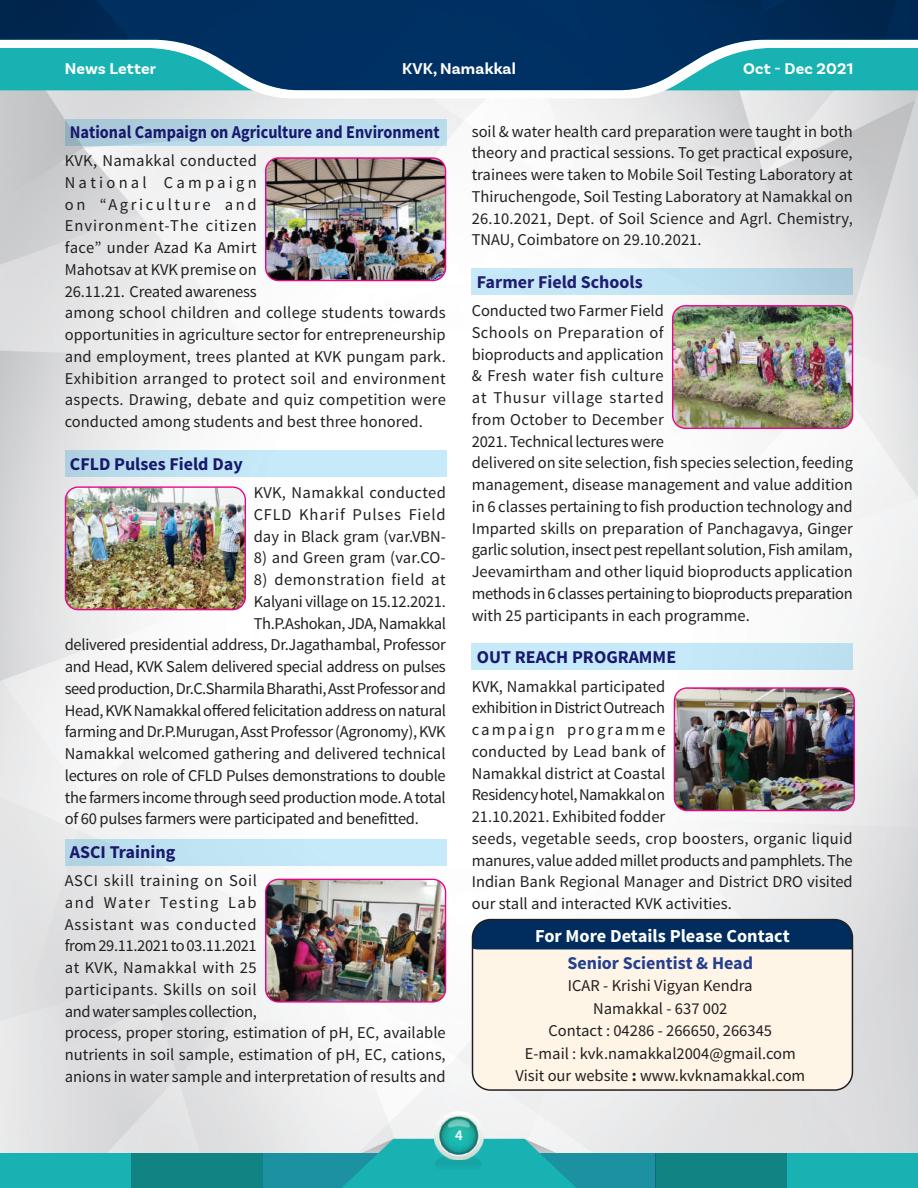
<style>
.page{position:relative;width:918px;height:1188px;background:#fff}
.page>*{position:absolute;margin:0;border:0;box-sizing:border-box;transform-origin:0 0}
.t1{font:700 18.3px "Source Sans Pro";color:#fff}
.t2{font:700 18px "Source Sans Pro";color:#201c70}
.t3{font:700 18px "Source Sans Pro";color:#201c70;scale:.9 1}
.t4{font:700 18px "Source Sans Pro";color:#253f8e}
.t5{font:16.5px/21.8px "Source Sans Pro";color:#231f20}
.t6{font:16.5px "Source Sans Pro";letter-spacing:-.02em;color:#231f20}
.t7{font:16.5px "Source Sans Pro";letter-spacing:-.03em;color:#231f20}
.t8{font:700 16.5px "Basic Sans";letter-spacing:.01em;color:#fff}
.t9{font:16.5px "Source Sans Pro";letter-spacing:-.025em;color:#231f20}
.t10{font:16.5px "Source Sans Pro";letter-spacing:.04em;color:#231f20}
.t11{font:600 15px "Source Sans Pro";color:#fff}
.s1{font-weight:700}
</style>
<div class="page">
<img style="left:0;top:98px;width:918px;height:1055px">
<svg style="left:0;top:90px;width:918px;height:8px"></svg>
<div style="left:787px;top:1153px;width:131px;height:35px;background:#19b2b2"></div>
<div style="left:0;top:1153px;width:131px;height:35px;background:#19b2b2"></div>
<svg style="left:234px;top:1139px;width:450px;height:49px;background:#49b1b8"></svg>
<div style="left:435px;top:1154px;width:47px;height:20px;background:#17a7a7;border-radius:50%"></div>
<img style="left:435px;top:1111px;width:48px;height:49px">
<svg style="left:0;top:0;width:918px;height:90px;background:#15577a"></svg>
<div style="left:656px;top:1153px;width:131px;height:35px;background:#128383"></div>
<div style="left:131px;top:1153px;width:131px;height:35px;background:#128383"></div>
<div style="left:472px;top:268px;width:381px;height:26px;background:linear-gradient(to right,#c9eefe,#b0d1e0)"></div>
<div style="left:473px;top:920px;width:379px;height:170px;background:#fef5e7;border-radius:18px"></div>
<div style="left:473px;top:920px;width:379px;height:29px;background:#002d5e"></div>
<div style="left:472px;top:919px;width:381px;height:172px;border:2px solid #231f20;border-radius:18px"></div>
<div style="left:65px;top:119px;width:381px;height:26px;background:linear-gradient(to right,#a8c7d6,#c0e3f4)"></div>
<div style="left:65px;top:451px;width:381px;height:26px;background:linear-gradient(to right,#b7d9e9,#cbf0ff)"></div>
<div style="left:65px;top:840px;width:381px;height:26px;background:linear-gradient(to right,#b7d8e8,#caefff)"></div>
<img style="left:266px;top:158px;width:180px;height:123px">
<div style="left:265px;top:157px;width:181px;height:124px;border:1px solid #ed028c;border-radius:13px"></div>
<img style="left:266px;top:879px;width:180px;height:123px">
<div style="left:265px;top:879px;width:181px;height:124px;border:1px solid #ed028c;border-radius:13px"></div>
<img style="left:65px;top:487px;width:180px;height:123px">
<div style="left:65px;top:486px;width:181px;height:124px;border:1px solid #ed028c;border-radius:13px"></div>
<img style="left:673px;top:306px;width:180px;height:122px">
<div style="left:672px;top:305px;width:181px;height:124px;border:1px solid #ed028c;border-radius:13px"></div>
<img style="left:674px;top:688px;width:180px;height:123px">
<div style="left:674px;top:687px;width:181px;height:124px;border:1px solid #ed028c;border-radius:13px"></div>
<div style="left:472px;top:644px;width:381px;height:26px;background:#c6eafa"></div>
<p class="t8" style="left:65px;top:59px;width:93px">News Letter</p>
<p class="t8" style="left:402px;top:59px;width:115px">KVK, Namakkal</p>
<p class="t8" style="left:743px;top:59px;width:111px">Oct - Dec 2021</p>
<p class="t3" style="left:70px;top:120px;width:412px">National Campaign on Agriculture and Environment</p>
<p class="t5" style="left:65px;top:150px;width:383px">KVK, Namakkal conducted<br>National Campaign<br>on “Agriculture and<br>Environment-The citizen<br>face” under Azad Ka Amirt<br>Mahotsav at KVK premise on<br>26.11.21. Created awareness<br>among school children and college students towards opportunities in agriculture sector for entrepreneurship and employment, trees planted at KVK pungam park.<br>Exhibition arranged to protect soil and environment aspects. Drawing, debate and quiz competition were conducted among students and best three honored.</p>
<p class="t2" style="left:70px;top:452px;width:174px">CFLD Pulses Field Day</p>
<p class="t5" style="left:254px;top:482px;width:194px;text-align:justify">KVK, Namakkal conducted CFLD Kharif Pulses Field day in Black gram (var.VBN-</p>
<p class="t5" style="left:254px;top:547px;width:193px">8) and Green gram (var.CO-</p>
<p class="t10" style="left:254px;top:569px;width:193px">8) demonstration field at</p>
<p class="t6" style="left:254px;top:591px;width:194px">Kalyani village on 15.12.2021.</p>
<p class="t9" style="left:254px;top:613px;width:194px">Th.P.Ashokan, JDA, Namakkal</p>
<p class="t6" style="left:65px;top:635px;width:383px">delivered presidential address, Dr.Jagathambal, Professor</p>
<p class="t6" style="left:65px;top:656px;width:382px">and Head, KVK Salem delivered special address on pulses</p>
<p class="t7" style="left:65px;top:678px;width:383px">seed production, Dr.C.Sharmila Bharathi, Asst Professor and</p>
<p class="t6" style="left:65px;top:700px;width:383px">Head, KVK Namakkal offered felicitation address on natural</p>
<p class="t6" style="left:65px;top:722px;width:383px">farming and Dr.P.Murugan, Asst Professor (Agronomy), KVK</p>
<p class="t5" style="left:65px;top:743px;width:382px">Namakkal welcomed gathering and delivered technical</p>
<p class="t6" style="left:65px;top:765px;width:383px">lectures on role of CFLD Pulses demonstrations to double</p>
<p class="t6" style="left:65px;top:787px;width:383px">the farmers income through seed production mode. A total</p>
<p class="t6" style="left:65px;top:809px;width:356px">of 60 pulses farmers were participated and benefitted.</p>
<p class="t2" style="left:70px;top:840px;width:107px">ASCI Training</p>
<p class="t5" style="left:65px;top:870px;width:383px">ASCI skill training on Soil<br>and Water Testing Lab<br>Assistant was conducted<br>from 29.11.2021 to 03.11.2021<br>at KVK, Namakkal with 25<br>participants. Skills on soil<br>and water samples collection,<br>process, proper storing, estimation of pH, EC, available nutrients in soil sample, estimation of pH, EC, cations, anions in water sample and interpretation of results and</p>
<p class="t5" style="left:472px;top:120px;width:383px;text-align:justify">soil &amp; water health card preparation were taught in both theory and practical sessions. To get practical exposure, trainees were taken to Mobile Soil Testing Laboratory at Thiruchengode, Soil Testing Laboratory at Namakkal on 26.10.2021, Dept. of Soil Science and Agrl. Chemistry, TNAU, Coimbatore on 29.10.2021.</p>
<p class="t2" style="left:477px;top:270px;width:167px">Farmer Field Schools</p>
<p class="t5" style="left:472px;top:300px;width:383px">Conducted two Farmer Field<br>Schools on Preparation of<br>bioproducts and application<br>&amp; Fresh water fish culture<br>at Thusur village started<br>from October to December<br>2021. Technical lectures were<br>delivered on site selection, fish species selection, feeding management, disease management and value addition in 6 classes pertaining to fish production technology and Imparted skills on preparation of Panchagavya, Ginger garlic solution, insect pest repellant solution, Fish amilam, Jeevamirtham and other liquid bioproducts application methods in 6 classes pertaining to bioproducts preparation with 25 participants in each programme.</p>
<p class="t2" style="left:477px;top:646px;width:201px">OUT REACH PROGRAMME</p>
<p class="t5" style="left:472px;top:676px;width:383px">KVK, Namakkal participated<br>exhibition in District Outreach<br>campaign programme<br>conducted by Lead bank of<br>Namakkal district at Coastal<br>Residency hotel, Namakkal on<br>21.10.2021. Exhibited fodder<br>seeds, vegetable seeds, crop boosters, organic liquid manures, value added millet products and pamphlets. The Indian Bank Regional Manager and District DRO visited our stall and interacted KVK activities.</p>
<p class="t1" style="left:535px;top:924px;width:256px">For More Details Please Contact</p>
<p class="t4" style="left:567px;top:951px;width:187px">Senior Scientist &amp; Head</p>
<p class="t5" style="left:515px;top:975px;width:291px;line-height:22.5px;text-align:center">ICAR - Krishi Vigyan Kendra<br>Namakkal - 637 002<br>Contact : 04286 - 266650, 266345<br>E-mail : kvk.namakkal2004@gmail.com<br>Visit our website <span class="s1">:</span> www.kvknamakkal.com</p>
<p class="t11" style="left:455px;top:1125px;width:9px">4</p>
</div>
